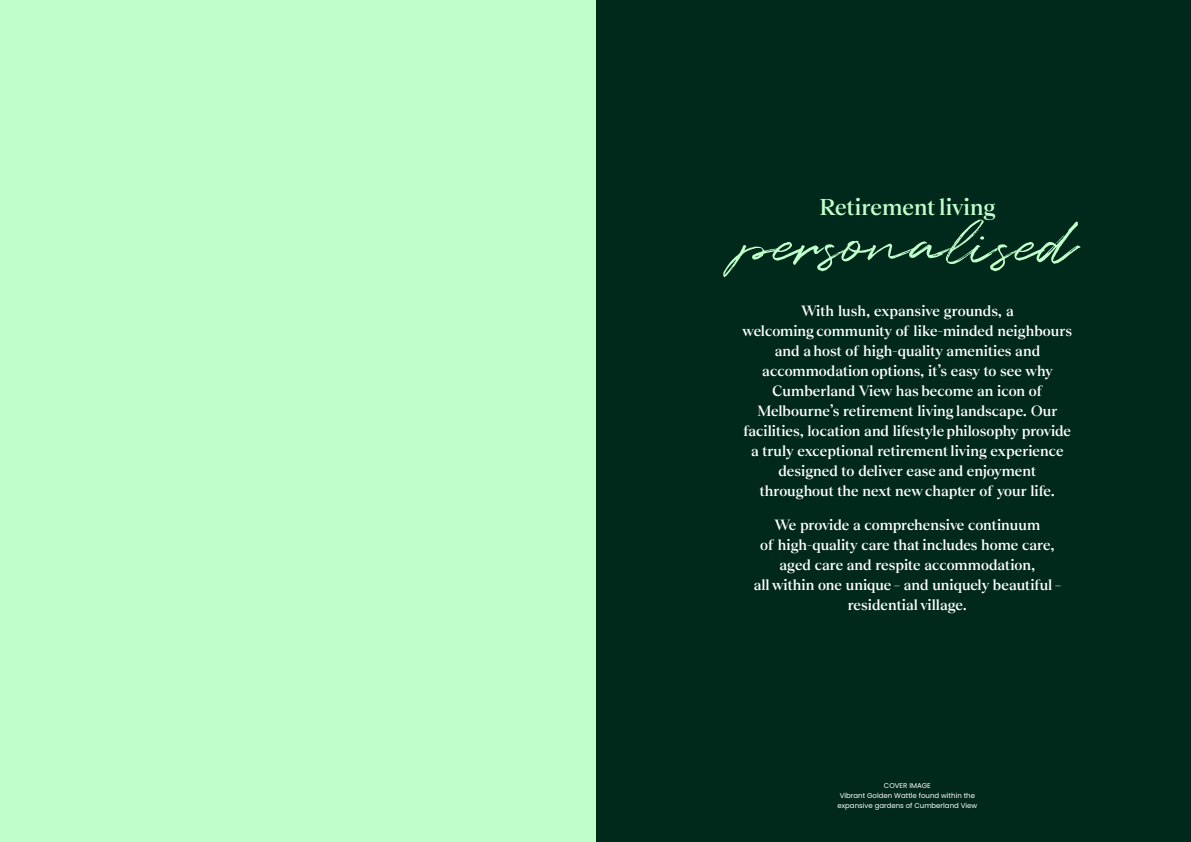
<style>
.page{position:relative;width:1191px;height:842px;background:#fff}
.page>*{position:absolute;margin:0;border:0;box-sizing:border-box;transform-origin:0 0}
.t1{font:62px "Quentin";color:#c0ffcc}
.t2{font:500 24px "Teodor";color:#c0ffcc}
.t3{font:500 15.5px/20px "Teodor";color:#fff;text-align:center}
.t4{font:7px/10px "Poppins";color:#fff;text-align:center}
</style>
<div class="page">
<div style="left:595px;top:0;width:596px;height:842px;background:#00291b"></div>
<div style="left:0;top:0;width:595px;height:842px;background:#c0ffcc"></div>
<h2 class="t2" style="left:819px;top:189px;width:178px">Retirement living</h2>
<h1 class="t1" style="left:739px;top:203px;width:337px">personalised</h1>
<p class="t3" style="left:742px;top:300px;width:331px">With lush, expansive grounds, a<br>welcoming community of like-minded neighbours and a host of high-quality amenities and accommodation options, it’s easy to see why Cumberland View has become an icon of Melbourne’s retirement living landscape. Our facilities, location and lifestyle philosophy provide a truly exceptional retirement living experience designed to deliver ease and enjoyment throughout the next new chapter of your life.</p>
<p class="t3" style="left:753px;top:514px;width:309px">We provide a comprehensive continuum<br>of high-quality care that includes home care, aged care and respite accommodation,<br>all within one unique – and uniquely beautiful – residential village.</p>
<p class="t4" style="left:837px;top:781px;width:141px">COVER IMAGE<br>Vibrant Golden Wattle found within the expansive gardens of Cumberland View</p>
</div>
